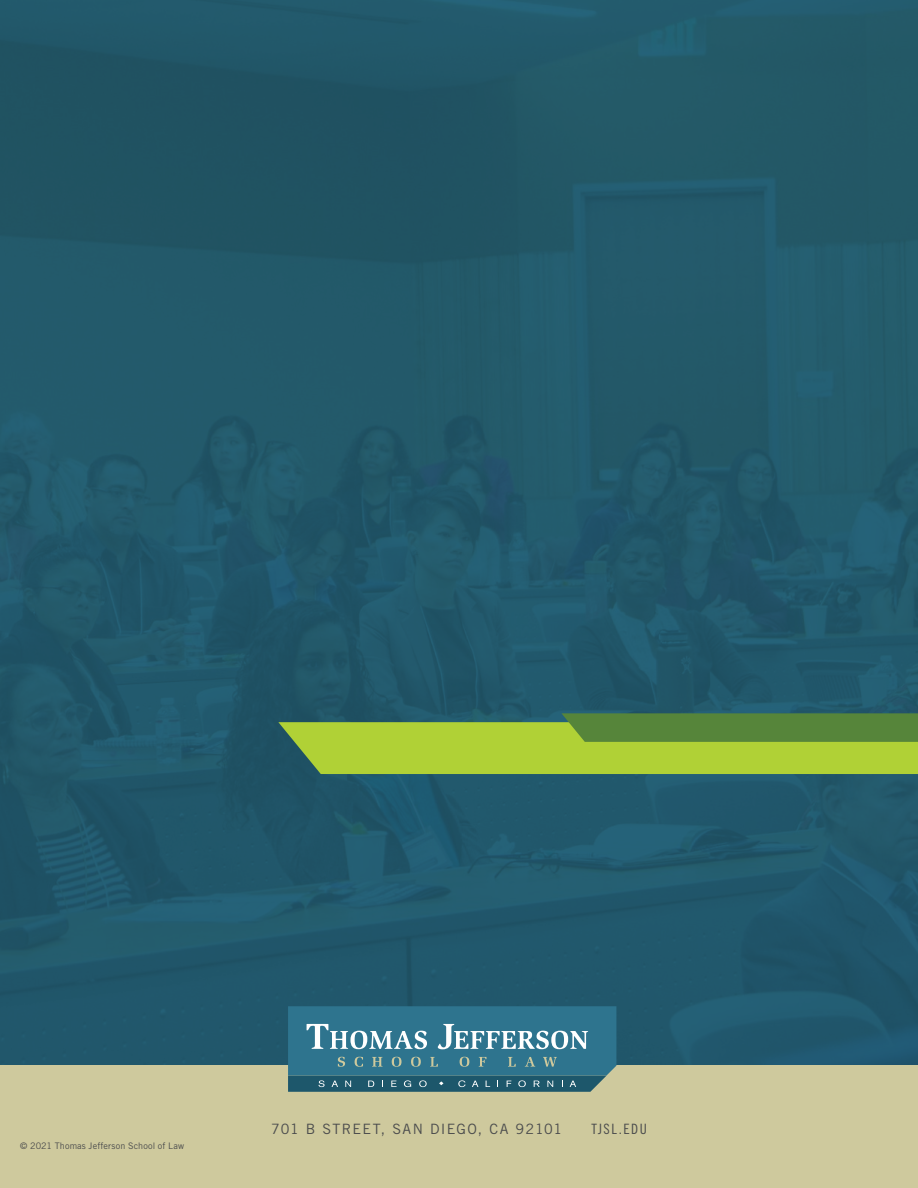
<style>
.page{position:relative;width:918px;height:1188px;background:#fff}
.page>*{position:absolute;margin:0;border:0;box-sizing:border-box;transform-origin:0 0}
.t1{font:14.25px "Trade Gothic LT Std";letter-spacing:.085em;color:#4b4c4d}
.t2{font:14.25px "Trade Gothic LT Std Cn 18";letter-spacing:.105em;color:#4b4c4d}
.t3{font:9px "Trade Gothic LT Std";letter-spacing:.015em;color:#4b4c4d}
</style>
<div class="page">
<div style="left:0;top:0;width:918px;height:1065px;background:#22586a"></div>
<div style="left:0;top:1065px;width:918px;height:123px;background:#cec99d"></div>
<svg style="left:288px;top:1006px;width:328px;height:86px;background:#417d91"></svg>
<svg style="left:278px;top:713px;width:640px;height:61px;background:#8bb13c"></svg>
<p class="t3" style="left:20px;top:1141px;width:166px">© 2021 Thomas Jefferson School of Law</p>
<h1 class="t1" style="left:271px;top:1120px;width:293px">701 B STREET, SAN DIEGO, CA 92101</h1>
<h1 class="t2" style="left:591px;top:1120px;width:57px">TJSL.EDU</h1>
</div>
